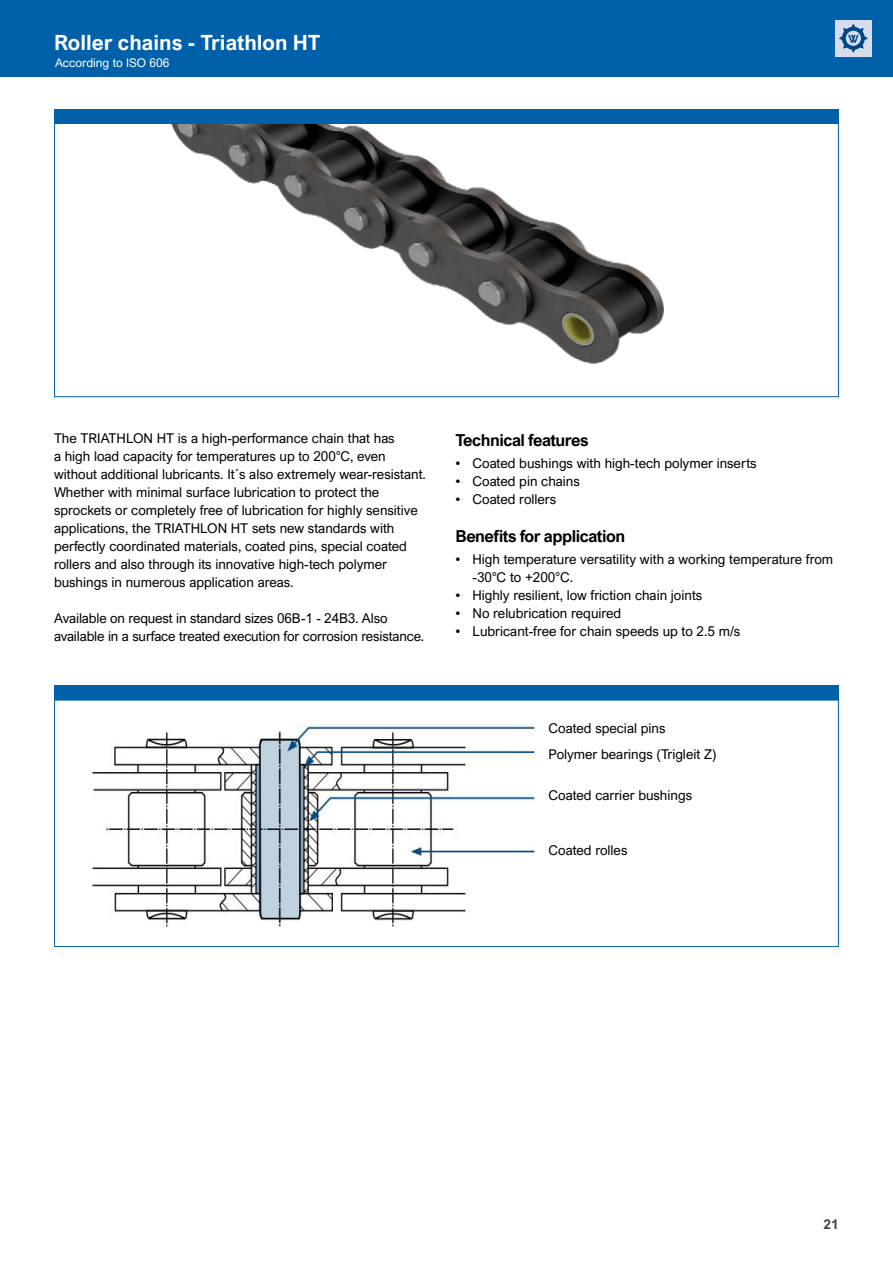
<style>
.page{position:relative;width:893px;height:1263px;background:#fff}
.page>*{position:absolute;margin:0;border:0;box-sizing:border-box;transform-origin:0 0}
.t1{font:700 21px "Arial Nova";color:#fff}
.t2{font:700 16.5px "Arial Nova";letter-spacing:-.03em;color:#000}
.t3{font:13.5px/18px "Arial Nova";color:#000}
.t4{font:700 13.5px "Arial Nova";color:#444}
.t5{font:12px "Arial Nova";color:#fff}
</style>
<div class="page">
<div style="left:0;top:0;width:893px;height:77px;background:#0060a9"></div>
<img style="left:92px;top:724px;width:444px;height:203px">
<div style="left:54px;top:700px;width:785px;height:247px;border:1px solid #0060a9"></div>
<div style="left:54px;top:110px;width:785px;height:287px;background:#fff;border:1px solid #0060a9"></div>
<img style="left:171px;top:124px;width:493px;height:240px">
<div style="left:54px;top:110px;width:785px;height:14px;background:#0060a9"></div>
<div style="left:54px;top:685px;width:785px;height:15px;background:#0060a9"></div>
<div style="left:835px;top:20px;width:37px;height:37px;background:#d7dcec"></div>
<svg style="left:839px;top:24px;width:29px;height:29px"></svg>
<h1 class="t1" style="left:54px;top:31px;width:268px">Roller chains - Triathlon HT</h1>
<p class="t5" style="left:55px;top:56px;width:116px">According to ISO 606</p>
<p class="t3" style="left:54px;top:429px;width:373px">The TRIATHLON HT is a high-performance chain that has<br>a high load capacity for temperatures up to 200°C, even without additional lubricants. It´s also extremely wear-resistant.<br>Whether with minimal surface lubrication to protect the sprockets or completely free of lubrication for highly sensitive applications, the TRIATHLON HT sets new standards with perfectly coordinated materials, coated pins, special coated rollers and also through its innovative high-tech polymer bushings in numerous application areas.</p>
<p class="t3" style="left:54px;top:609px;width:372px">Available on request in standard sizes 06B-1 - 24B3. Also available in a surface treated execution for corrosion resistance.</p>
<p class="t2" style="left:455px;top:430px;width:135px">Technical features</p>
<p class="t3" style="left:455px;top:454px;width:303px">• Coated bushings with high-tech polymer inserts</p>
<p class="t3" style="left:455px;top:472px;width:126px">• Coated pin chains</p>
<p class="t3" style="left:455px;top:490px;width:102px">• Coated rollers</p>
<p class="t2" style="left:455px;top:526px;width:171px">Benefits for application</p>
<p class="t3" style="left:472px;top:550px;width:362px;text-indent:-17px">• High temperature versatility with a working temperature from -30°C to +200°C.</p>
<p class="t3" style="left:455px;top:586px;width:248px">• Highly resilient, low friction chain joints</p>
<p class="t3" style="left:455px;top:604px;width:167px">• No relubrication required</p>
<p class="t3" style="left:455px;top:622px;width:286px">• Lubricant-free for chain speeds up to 2.5 m/s</p>
<p class="t3" style="left:549px;top:715px;width:169px;line-height:26px">Coated special pins<br>Polymer bearings (Trigleit Z)</p>
<p class="t3" style="left:549px;top:787px;width:145px">Coated carrier bushings</p>
<p class="t3" style="left:549px;top:841px;width:80px">Coated rolles</p>
<p class="t4" style="left:824px;top:1216px;width:17px">21</p>
</div>
